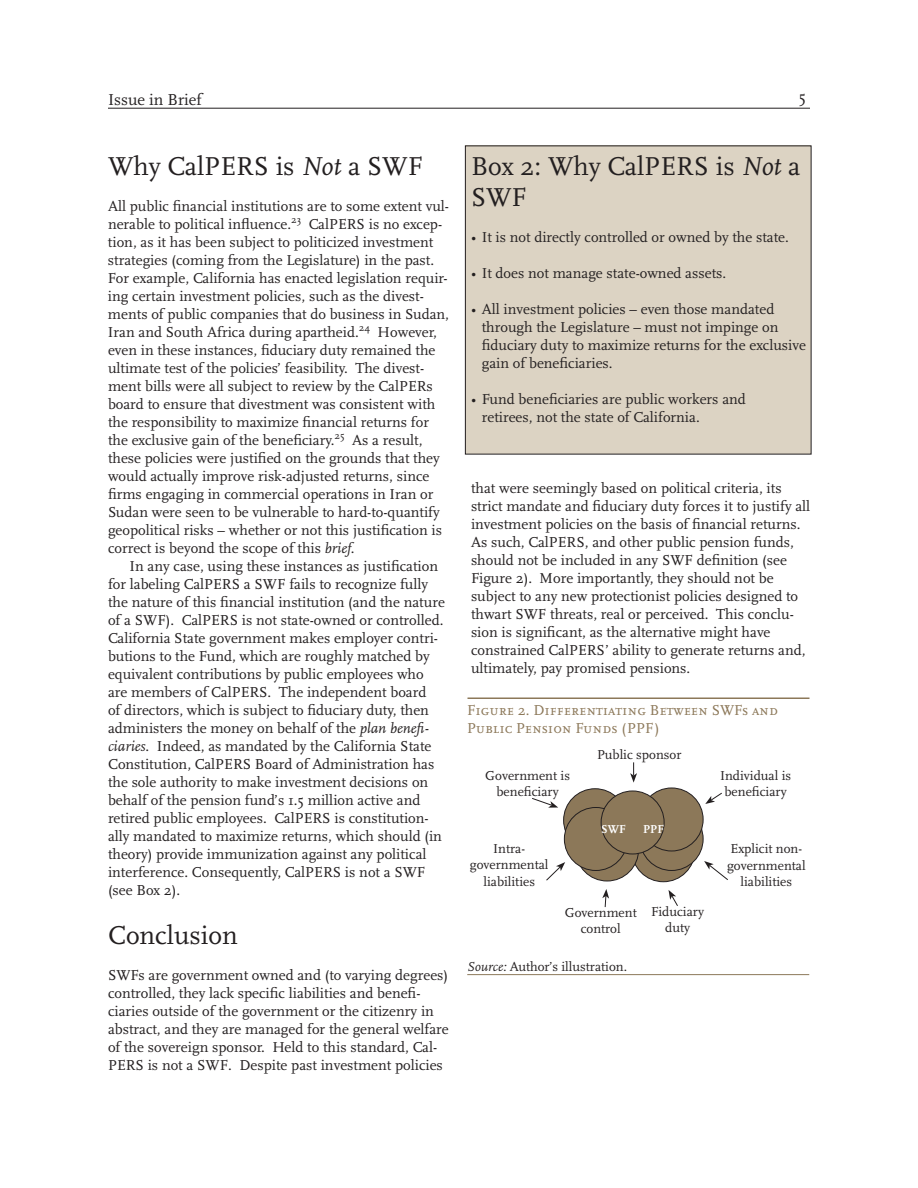
<style>
.page{position:relative;width:918px;height:1188px;background:#fff}
.page>*{position:absolute;margin:0;border:0;box-sizing:border-box;transform-origin:0 0}
.t1{font:27px/31.5px "Scala";color:#231f20}
.t2{font:16.5px "Scala";color:#231f20}
.t3{font:15px/18px "Scala";color:#231f20}
.t4{font:15px/18px "Scala Caps";color:#8c7859}
.t5{font:13.5px/16.2px "Scala";color:#231f20;text-align:center}
.t6{font:700 12px "Scala";color:#fff}
.s1{font-style:italic}
</style>
<div class="page">
<div style="left:465px;top:146px;width:346px;height:308px;background:#dcd3c3"></div>
<hr style="left:108px;top:108px;width:702px;height:1px;background:#231f20">
<hr style="left:468px;top:698px;width:342px;height:1px;background:#8c7859">
<div style="left:564px;top:789px;width:63px;height:63px;background:#8c7859;border-radius:50%"></div>
<svg style="left:632px;top:819px;width:63px;height:63px"></svg>
<div style="left:640px;top:807px;width:63px;height:63px;background:#8c7859;border-radius:50%"></div>
<div style="left:640px;top:788px;width:63px;height:63px;background:#8c7859;border-radius:50%"></div>
<div style="left:640px;top:788px;width:64px;height:63px;border:1px solid #231f20;border-radius:50%"></div>
<svg style="left:576px;top:818px;width:63px;height:63px"></svg>
<div style="left:564px;top:807px;width:63px;height:63px;background:#8c7859;border-radius:50%"></div>
<div style="left:564px;top:807px;width:64px;height:64px;border:1px solid #231f20;border-radius:50%"></div>
<div style="left:601px;top:791px;width:63px;height:63px;background:#8c7859;border-radius:50%"></div>
<div style="left:601px;top:791px;width:63px;height:63px;border:1px solid #231f20;border-radius:50%"></div>
<svg style="left:532px;top:798px;width:26px;height:10px"></svg>
<svg style="left:546px;top:862px;width:19px;height:19px"></svg>
<svg style="left:602px;top:889px;width:7px;height:19px"></svg>
<svg style="left:669px;top:890px;width:9px;height:16px"></svg>
<svg style="left:704px;top:861px;width:24px;height:19px"></svg>
<svg style="left:705px;top:792px;width:17px;height:12px"></svg>
<svg style="left:630px;top:762px;width:7px;height:21px"></svg>
<hr style="left:467px;top:974px;width:342px;height:1px;background:#8c7859">
<p class="t2" style="left:108px;top:90px;width:95px">Issue in Brief</p>
<p class="t2" style="left:799px;top:87px;width:9px">5</p>
<h1 class="t1" style="left:108px;top:151px;width:317px">Why CalPERS is <span class="s1">Not</span> a SWF</h1>
<p class="t3" style="left:108px;top:197px;width:343px">All public financial institutions are to some extent vul-</p>
<p class="t3" style="left:108px;top:215px;width:336px">nerable to political influence.<sup>23</sup> CalPERS is no excep-</p>
<p class="t3" style="left:108px;top:233px;width:327px">tion, as it has been subject to politicized investment</p>
<p class="t3" style="left:108px;top:251px;width:328px">strategies (coming from the Legislature) in the past.</p>
<p class="t3" style="left:108px;top:269px;width:341px">For example, California has enacted legislation requir-</p>
<p class="t3" style="left:108px;top:287px;width:317px">ing certain investment policies, such as the divest-</p>
<p class="t3" style="left:108px;top:305px;width:343px">ments of public companies that do business in Sudan,</p>
<p class="t3" style="left:108px;top:323px;width:331px">Iran and South Africa during apartheid.<sup>24</sup> However,</p>
<p class="t3" style="left:108px;top:341px;width:329px">even in these instances, fiduciary duty remained the</p>
<p class="t3" style="left:108px;top:359px;width:318px">ultimate test of the policies’ feasibility. The divest-</p>
<p class="t3" style="left:108px;top:377px;width:326px">ment bills were all subject to review by the CalPERs</p>
<p class="t3" style="left:108px;top:395px;width:329px">board to ensure that divestment was consistent with</p>
<p class="t3" style="left:108px;top:413px;width:323px">the responsibility to maximize financial returns for</p>
<p class="t3" style="left:108px;top:431px;width:316px">the exclusive gain of the beneficiary.<sup>25</sup> As a result,</p>
<p class="t3" style="left:108px;top:449px;width:333px">these policies were justified on the grounds that they</p>
<p class="t3" style="left:108px;top:467px;width:323px">would actually improve risk-adjusted returns, since</p>
<p class="t3" style="left:108px;top:485px;width:327px">firms engaging in commercial operations in Iran or</p>
<p class="t3" style="left:108px;top:503px;width:333px">Sudan were seen to be vulnerable to hard-to-quantify</p>
<p class="t3" style="left:108px;top:521px;width:336px">geopolitical risks – whether or not this justification is</p>
<p class="t3" style="left:108px;top:539px;width:248px">correct is beyond the scope of this <span class="s1">brief</span>.</p>
<p class="t3" style="left:130px;top:557px;width:310px">In any case, using these instances as justification</p>
<p class="t3" style="left:108px;top:575px;width:322px">for labeling CalPERS a SWF fails to recognize fully</p>
<p class="t3" style="left:108px;top:593px;width:338px">the nature of this financial institution (and the nature</p>
<p class="t3" style="left:108px;top:611px;width:337px">of a SWF). CalPERS is not state-owned or controlled.</p>
<p class="t3" style="left:108px;top:629px;width:332px">California State government makes employer contri-</p>
<p class="t3" style="left:108px;top:647px;width:323px">butions to the Fund, which are roughly matched by</p>
<p class="t3" style="left:108px;top:665px;width:317px">equivalent contributions by public employees who</p>
<p class="t3" style="left:108px;top:683px;width:320px">are members of CalPERS. The independent board</p>
<p class="t3" style="left:108px;top:701px;width:323px">of directors, which is subject to fiduciary duty, then</p>
<p class="t3" style="left:108px;top:719px;width:322px">administers the money on behalf of the <span class="s1">plan benefi-</span></p>
<p class="t3" style="left:108px;top:737px;width:325px"><span class="s1">ciaries</span>. Indeed, as mandated by the California State</p>
<p class="t3" style="left:108px;top:755px;width:328px">Constitution, CalPERS Board of Administration has</p>
<p class="t3" style="left:108px;top:773px;width:322px">the sole authority to make investment decisions on</p>
<p class="t3" style="left:108px;top:791px;width:314px">behalf of the pension fund’s 1.5 million active and</p>
<p class="t3" style="left:108px;top:809px;width:322px">retired public employees. CalPERS is constitution-</p>
<p class="t3" style="left:108px;top:827px;width:336px">ally mandated to maximize returns, which should (in</p>
<p class="t3" style="left:108px;top:845px;width:320px">theory) provide immunization against any political</p>
<p class="t3" style="left:108px;top:863px;width:319px">interference. Consequently, CalPERS is not a SWF</p>
<p class="t3" style="left:108px;top:881px;width:74px">(see Box 2).</p>
<h1 class="t1" style="left:108px;top:920px;width:131px">Conclusion</h1>
<p class="t3" style="left:108px;top:966px;width:342px">SWFs are government owned and (to varying degrees) controlled, they lack specific liabilities and benefi&shy;ciaries outside of the government or the citizenry in abstract, and they are managed for the general welfare of the sovereign sponsor. Held to this standard, Cal-PERS is not a SWF. Despite past investment policies</p>
<p class="t1" style="left:471px;top:151px;width:331px">Box 2: Why CalPERS is <span class="s1">Not</span> a<br>SWF</p>
<p class="t3" style="left:471px;top:228px;width:319px">• It is not directly controlled or owned by the state.</p>
<p class="t3" style="left:471px;top:264px;width:257px">• It does not manage state-owned assets.</p>
<p class="t3" style="left:482px;top:300px;width:326px;text-indent:-11px">• All investment policies – even those mandated through the Legislature – must not impinge on fiduciary duty to maximize returns for the exclusive gain of beneficiaries.</p>
<p class="t3" style="left:482px;top:390px;width:266px;text-indent:-11px">• Fund beneficiaries are public workers and retirees, not the state of California.</p>
<p class="t3" style="left:471px;top:479px;width:341px">that were seemingly based on political criteria, its strict mandate and fiduciary duty forces it to justify all investment policies on the basis of financial returns.<br>As such, CalPERS, and other public pension funds, should not be included in any SWF definition (see Figure 2). More importantly, they should not be subject to any new protectionist policies designed to thwart SWF threats, real or perceived. This conclu&shy;sion is significant, as the alternative might have constrained CalPERS’ ability to generate returns and, ultimately, pay promised pensions.</p>
<p class="t4" style="left:467px;top:701px;width:312px">Figure 2. Differentiating Between SWFs and<br>Public Pension Funds (PPF)</p>
<p class="t5" style="left:485px;top:767px;width:86px">Government is beneficiary</p>
<p class="t5" style="left:597px;top:746px;width:86px">Public sponsor</p>
<p class="t5" style="left:720px;top:767px;width:73px">Individual is beneficiary</p>
<p class="t5" style="left:470px;top:841px;width:80px">Intra&shy;governmental liabilities</p>
<p class="t6" style="left:601px;top:823px;width:26px">SWF</p>
<p class="t6" style="left:643px;top:823px;width:23px">PPF</p>
<p class="t5" style="left:565px;top:905px;width:74px">Government control</p>
<p class="t5" style="left:651px;top:904px;width:54px">Fiduciary duty</p>
<p class="t5" style="left:467px;top:959px;width:161px"><span class="s1">Source:</span> Author’s illustration.</p>
<p class="t5" style="left:727px;top:841px;width:80px">Explicit non&shy;governmental liabilities</p>
</div>
